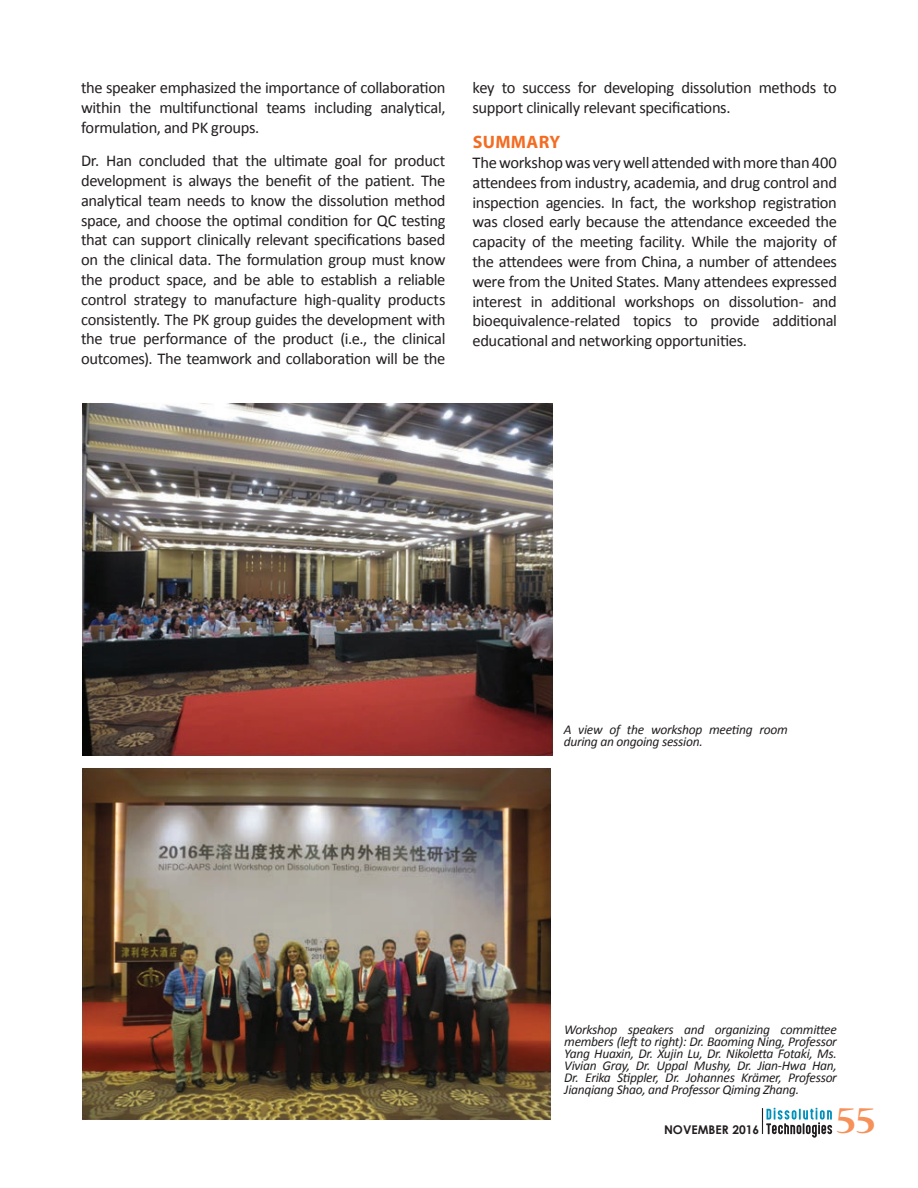
<style>
.page{position:relative;width:918px;height:1188px;background:#fff}
.page>*{position:absolute;margin:0;border:0;box-sizing:border-box;transform-origin:0 0}
.t1{font:700 42px "Nueva Std";color:#f7915a}
.Header_1{font:700 18px "Myriad Pro";letter-spacing:.02em;color:#f36c23}
.BODY_COPY{font:16.5px/19.8px "Calibri";letter-spacing:-.02em;color:#231f20;text-align:justify}
.Table_Description{font:italic 13.5px/12px "Calibri";letter-spacing:-.02em;color:#231f20}
.t2{font:700 12px "Century Gothic";color:#231f20}
</style>
<div class="page">
<svg style="left:762px;top:1108px;width:70px;height:30px"></svg>
<img style="left:82px;top:403px;width:471px;height:353px">
<img style="left:82px;top:768px;width:469px;height:352px">
<p class="BODY_COPY" style="left:81px;top:78px;width:366px">the speaker emphasized the importance of collaboration within the multifunctional teams including analytical, formulation, and PK groups.</p>
<p class="BODY_COPY" style="left:81px;top:151px;width:366px">Dr. Han concluded that the ultimate goal for product development is always the benefit of the patient. The analytical team needs to know the dissolution method space, and choose the optimal condition for QC testing that can support clinically relevant specifications based on the clinical data. The formulation group must know the product space, and be able to establish a reliable control strategy to manufacture high-quality products consistently. The PK group guides the development with the true performance of the product (i.e., the clinical outcomes). The teamwork and collaboration will be the</p>
<p class="BODY_COPY" style="left:472px;top:78px;width:366px">key to success for developing dissolution methods to support clinically relevant specifications.</p>
<p class="Header_1" style="left:473px;top:130px;width:89px">SUMMARY</p>
<p class="BODY_COPY" style="left:472px;top:153px;width:366px">The workshop was very well attended with more than 400 attendees from industry, academia, and drug control and inspection agencies. In fact, the workshop registration was closed early because the attendance exceeded the capacity of the meeting facility. While the majority of the attendees were from China, a number of attendees were from the United States. Many attendees expressed interest in additional workshops on dissolution- and bioequivalence-related topics to provide additional educational and networking opportunities.</p>
<p class="Table_Description" style="left:564px;top:723px;width:226px">A view of the workshop meeting room during an ongoing session.</p>
<p class="Table_Description" style="left:564px;top:1023px;width:274px;text-align:justify">Workshop speakers and organizing committee members (left to right): Dr. Baoming Ning, Professor Yang Huaxin, Dr. Xujin Lu, Dr. Nikoletta Fotaki, Ms.<br>Vivian Gray, Dr. Uppal Mushy, Dr. Jian-Hwa Han, Dr. Erika Stippler, Dr. Johannes Krämer, Professor Jianqiang Shao, and Professor Qiming Zhang.</p>
<p class="t2" style="left:664px;top:1121px;width:97px">NOVEMBER 2016</p>
<h1 class="t1" style="left:836px;top:1101px;width:41px">55</h1>
</div>
